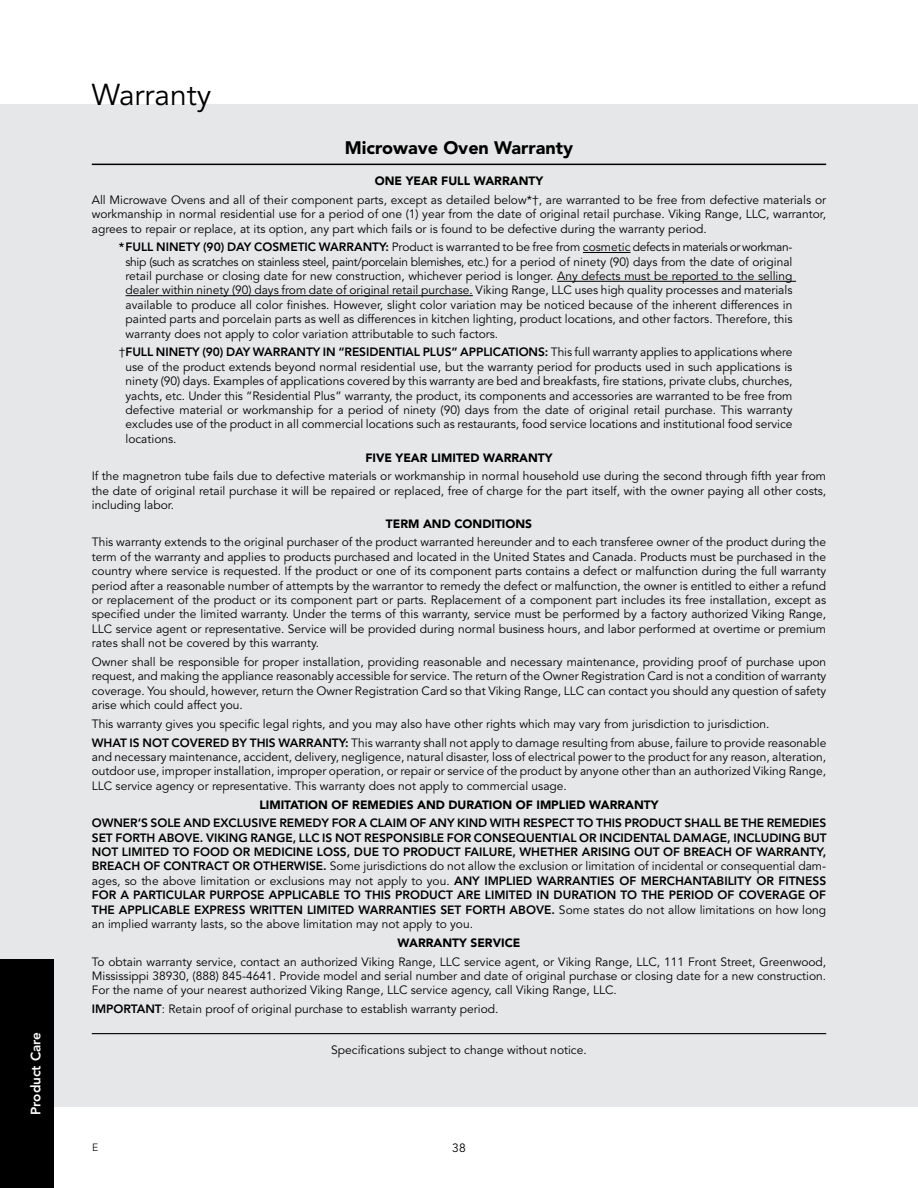
<style>
.page{position:relative;width:918px;height:1188px;background:#fff}
.page>*{position:absolute;margin:0;border:0;box-sizing:border-box;transform-origin:0 0}
.t1{font:30px "Avenir";color:#000}
.t2{font:900 18px "Avenir";color:#000}
.t3{font:800 13.5px "Avenir";color:#fff}
.t4{font:12px/14.4px "Avenir";color:#000;text-align:justify}
.t5{font:800 12px/14.4px "Avenir";color:#000;text-align:justify}
.t6{font:900 12px "Avenir";color:#000}
.t7{font:300 10.5px "Avenir";color:#000}
.s1{font-weight:800}
.s2{font-weight:400}
</style>
<div class="page">
<div style="left:0;top:105px;width:918px;height:1002px;background:#e6e7e8"></div>
<div style="left:0;top:959px;width:54px;height:229px;background:#000"></div>
<hr style="left:92px;top:164px;width:734px;height:1px;background:#000">
<hr style="left:583px;top:252px;width:47px;height:1px;background:#000">
<hr style="left:557px;top:281px;width:239px;height:1px;background:#000">
<hr style="left:126px;top:295px;width:347px;height:1px;background:#000">
<hr style="left:92px;top:1033px;width:734px;height:1px;background:#000">
<p class="t3" style="left:28px;top:1115px;width:84px;rotate:-90deg">Product Care</p>
<p class="t3" style="left:28px;top:1129px;width:84px;rotate:-90deg">Product Care</p>
<h1 class="t1" style="left:92px;top:77px;width:121px">Warranty</h1>
<h2 class="t2" style="left:345px;top:137px;width:230px">Microwave Oven Warranty</h2>
<p class="t6" style="left:375px;top:174px;width:170px">ONE YEAR FULL WARRANTY</p>
<p class="t4" style="left:92px;top:193px;width:736px">All Microwave Ovens and all of their component parts, except as detailed below*†, are warranted to be free from defective materials or workmanship in normal residential use for a period of one (1) year from the date of original retail purchase. Viking Range, LLC, warrantor, agrees to repair or replace, at its option, any part which fails or is found to be defective during the warranty period.</p>
<p class="t4" style="left:126px;top:240px;width:668px;text-indent:-7px"><span class="s1">*FULL NINETY (90) DAY COSMETIC WARRANTY:</span> Product is warranted to be free from cosmetic defects in materials or workman&shy;ship (such as scratches on stainless steel, paint/porcelain blemishes, etc.) for a period of ninety (90) days from the date of original retail purchase or closing date for new construction, whichever period is longer. Any defects must be reported to the selling dealer within ninety (90) days from date of original retail purchase. Viking Range, LLC uses high quality processes and materials available to produce all color finishes. However, slight color variation may be noticed because of the inherent differences in painted parts and porcelain parts as well as differences in kitchen lighting, product locations, and other factors. Therefore, this warranty does not apply to color variation attributable to such factors.</p>
<p class="t4" style="left:126px;top:345px;width:669px;text-indent:-7px">†<span class="s1">FULL NINETY (90) DAY WARRANTY IN “RESIDENTIAL PLUS” APPLICATIONS:</span> This full warranty applies to applications where use of the product extends beyond normal residential use, but the warranty period for products used in such applications is ninety (90) days. Examples of applications covered by this warranty are bed and breakfasts, fire stations, private clubs, churches, yachts, etc. Under this “Residential Plus” warranty, the product, its components and accessories are warranted to be free from defective material or workmanship for a period of ninety (90) days from the date of original retail purchase. This warranty excludes use of the product in all commercial locations such as restaurants, food service locations and institutional food service locations.</p>
<p class="t6" style="left:365px;top:450px;width:189px">FIVE YEAR LIMITED WARRANTY</p>
<p class="t4" style="left:92px;top:469px;width:736px">If the magnetron tube fails due to defective materials or workmanship in normal household use during the second through fifth year from the date of original retail purchase it will be repaired or replaced, free of charge for the part itself, with the owner paying all other costs, including labor.</p>
<p class="t6" style="left:386px;top:516px;width:148px">TERM AND CONDITIONS</p>
<p class="t4" style="left:92px;top:535px;width:736px">This warranty extends to the original purchaser of the product warranted hereunder and to each transferee owner of the product during the term of the warranty and applies to products purchased and located in the United States and Canada. Products must be purchased in the country where service is requested. If the product or one of its component parts contains a defect or malfunction during the full warranty period after a reasonable number of attempts by the warrantor to remedy the defect or malfunction, the owner is entitled to either a refund or replacement of the product or its component part or parts. Replacement of a component part includes its free installation, except as specified under the limited warranty. Under the terms of this warranty, service must be performed by a factory authorized Viking Range, LLC service agent or representative. Service will be provided during normal business hours, and labor performed at overtime or premium rates shall not be covered by this warranty.</p>
<p class="t4" style="left:92px;top:655px;width:736px">Owner shall be responsible for proper installation, providing reasonable and necessary maintenance, providing proof of purchase upon request, and making the appliance reasonably accessible for service. The return of the Owner Registration Card is not a condition of warranty coverage. You should, however, return the Owner Registration Card so that Viking Range, LLC can contact you should any question of safety arise which could affect you.</p>
<p class="t4" style="left:92px;top:715px;width:736px;line-height:18.8px">This warranty gives you specific legal rights, and you may also have other rights which may vary from jurisdiction to jurisdiction.<br><span class="s1">WHAT IS NOT COVERED BY THIS WARRANTY:</span> This warranty shall not apply to damage resulting from abuse, failure to provide reasonable</p>
<p class="t4" style="left:92px;top:750px;width:736px">and necessary maintenance, accident, delivery, negligence, natural disaster, loss of electrical power to the product for any reason, alteration, outdoor use, improper installation, improper operation, or repair or service of the product by anyone other than an authorized Viking Range, LLC service agency or representative. This warranty does not apply to commercial usage.</p>
<p class="t6" style="left:259px;top:797px;width:401px">LIMITATION OF REMEDIES AND DURATION OF IMPLIED WARRANTY</p>
<p class="t5" style="left:92px;top:816px;width:736px">OWNER’S SOLE AND EXCLUSIVE REMEDY FOR A CLAIM OF ANY KIND WITH RESPECT TO THIS PRODUCT SHALL BE THE REMEDIES SET FORTH ABOVE. VIKING RANGE, LLC IS NOT RESPONSIBLE FOR CONSEQUENTIAL OR INCIDENTAL DAMAGE, INCLUDING BUT NOT LIMITED TO FOOD OR MEDICINE LOSS, DUE TO PRODUCT FAILURE, WHETHER ARISING OUT OF BREACH OF WARRANTY, BREACH OF CONTRACT OR OTHERWISE. <span class="s2">Some jurisdictions do not allow the exclusion or limitation of incidental or consequential dam&shy;ages, so the above limitation or exclusions may not apply to you.</span> ANY IMPLIED WARRANTIES OF MERCHANTABILITY OR FITNESS FOR A PARTICULAR PURPOSE APPLICABLE TO THIS PRODUCT ARE LIMITED IN DURATION TO THE PERIOD OF COVERAGE OF THE APPLICABLE EXPRESS WRITTEN LIMITED WARRANTIES SET FORTH ABOVE. <span class="s2">Some states do not allow limitations on how long an implied warranty lasts, so the above limitation may not apply to you.</span></p>
<p class="t6" style="left:397px;top:935px;width:125px">WARRANTY SERVICE</p>
<p class="t4" style="left:92px;top:955px;width:736px">To obtain warranty service, contact an authorized Viking Range, LLC service agent, or Viking Range, LLC, 111 Front Street, Greenwood, Mississippi 38930, (888) 845-4641. Provide model and serial number and date of original purchase or closing date for a new construction.<br>For the name of your nearest authorized Viking Range, LLC service agency, call Viking Range, LLC.</p>
<p class="t4" style="left:92px;top:1002px;width:408px"><span class="s1">IMPORTANT</span>: Retain proof of original purchase to establish warranty period.</p>
<p class="t4" style="left:331px;top:1043px;width:257px">Specifications subject to change without notice.</p>
<p class="t7" style="left:92px;top:1141px;width:8px">E</p>
<p class="t4" style="left:452px;top:1141px;width:15px">38</p>
</div>
